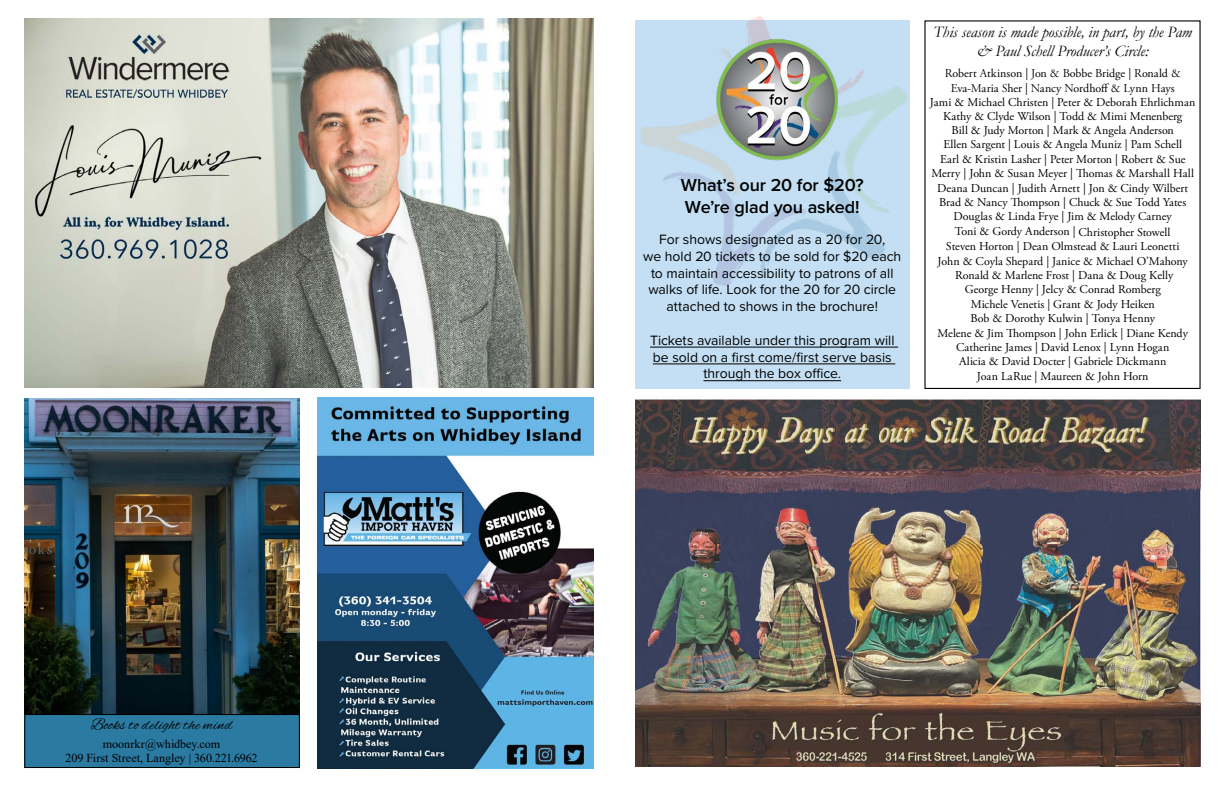
<style>
.page{position:relative;width:1224px;height:792px;background:#fff}
.page>*{position:absolute;margin:0;border:0;box-sizing:border-box;transform-origin:0 0}
.t1{font:600 18px/21.6px "Proxima Nova";letter-spacing:-.005em;color:#000101}
.t2{font:16.2px "Alex Brush";letter-spacing:.025em;color:#000}
.t3{font:italic 16px/19.2px "Garamond";letter-spacing:-.005em;color:#000;text-align:center}
.t4{font:14px/16.8px "Proxima Nova";letter-spacing:-.005em;color:#000101;text-align:center}
.t5{font:12.1px/14.6px "Times New Roman";letter-spacing:-.005em;color:#000;text-align:center}
.t6{font:12px/14.4px "Adobe Garamond Pro";color:#000;text-align:center}
</style>
<div class="page">
<img style="left:318px;top:398px;width:276px;height:370px">
<div style="left:24px;top:398px;width:276px;height:370px;background:#2b7aa1"></div>
<img style="left:25px;top:398px;width:275px;height:316px">
<div style="left:24px;top:714px;width:276px;height:54px;border:1px solid #000"></div>
<img style="left:635px;top:399px;width:566px;height:368px">
<div style="left:635px;top:20px;width:275px;height:369px;background:#c4dff3"></div>
<img style="left:641px;top:17px;width:267px;height:268px">
<hr style="left:650px;top:347px;width:248px;height:1px;background:#000101">
<hr style="left:653px;top:364px;width:242px;height:1px;background:#000101">
<hr style="left:703px;top:380px;width:138px;height:1px;background:#000101">
<img style="left:707px;top:34px;width:145px;height:130px">
<img style="left:24px;top:19px;width:570px;height:368px">
<h2 class="t2" style="left:91px;top:716px;width:143px">Books to delight the mind</h2>
<p class="t5" style="left:65px;top:736px;width:194px">moonrkr@whidbey.com<br>209 First Street, Langley | 360.221.6962</p>
<h1 class="t1" style="left:681px;top:174px;width:185px">What’s our 20 for $20?<br>We’re glad you asked!</h1>
<p class="t4" style="left:643px;top:230px;width:260px">For shows designated as a 20 for 20,<br>we hold 20 tickets to be sold for $20 each to maintain accessibility to patrons of all walks of life. Look for the 20 for 20 circle attached to shows in the brochure!</p>
<p class="t4" style="left:650px;top:331px;width:246px">Tickets available under this program will be sold on a first come/first serve basis through the box office.</p>
<h3 class="t3" style="left:934px;top:22px;width:260px">This season is made possible, in part, by the Pam &amp; Paul Schell Producer’s Circle:</h3>
<p class="t6" style="left:930px;top:67px;width:267px">Robert Atkinson | Jon &amp; Bobbe Bridge | Ronald &amp; Eva-Maria Sher | Nancy Nordhoff &amp; Lynn Hays<br>Jami &amp; Michael Christen | Peter &amp; Deborah Ehrlichman Kathy &amp; Clyde Wilson | Todd &amp; Mimi Menenberg<br>Bill &amp; Judy Morton | Mark &amp; Angela Anderson<br>Ellen Sargent | Louis &amp; Angela Muniz | Pam Schell<br>Earl &amp; Kristin Lasher | Peter Morton | Robert &amp; Sue Merry | John &amp; Susan Meyer | Thomas &amp; Marshall Hall Deana Duncan | Judith Arnett | Jon &amp; Cindy Wilbert Brad &amp; Nancy Thompson | Chuck &amp; Sue Todd Yates Douglas &amp; Linda Frye | Jim &amp; Melody Carney<br>Toni &amp; Gordy Anderson | Christopher Stowell<br>Steven Horton | Dean Olmstead &amp; Lauri Leonetti<br>John &amp; Coyla Shepard | Janice &amp; Michael O’Mahony Ronald &amp; Marlene Frost | Dana &amp; Doug Kelly<br>George Henny | Jelcy &amp; Conrad Romberg<br>Michele Venetis | Grant &amp; Jody Heiken<br>Bob &amp; Dorothy Kulwin | Tonya Henny<br>Melene &amp; Jim Thompson | John Erlick | Diane Kendy Catherine James | David Lenox | Lynn Hogan<br>Alicia &amp; David Docter | Gabriele Dickmann<br>Joan LaRue | Maureen &amp; John Horn</p>
</div>
